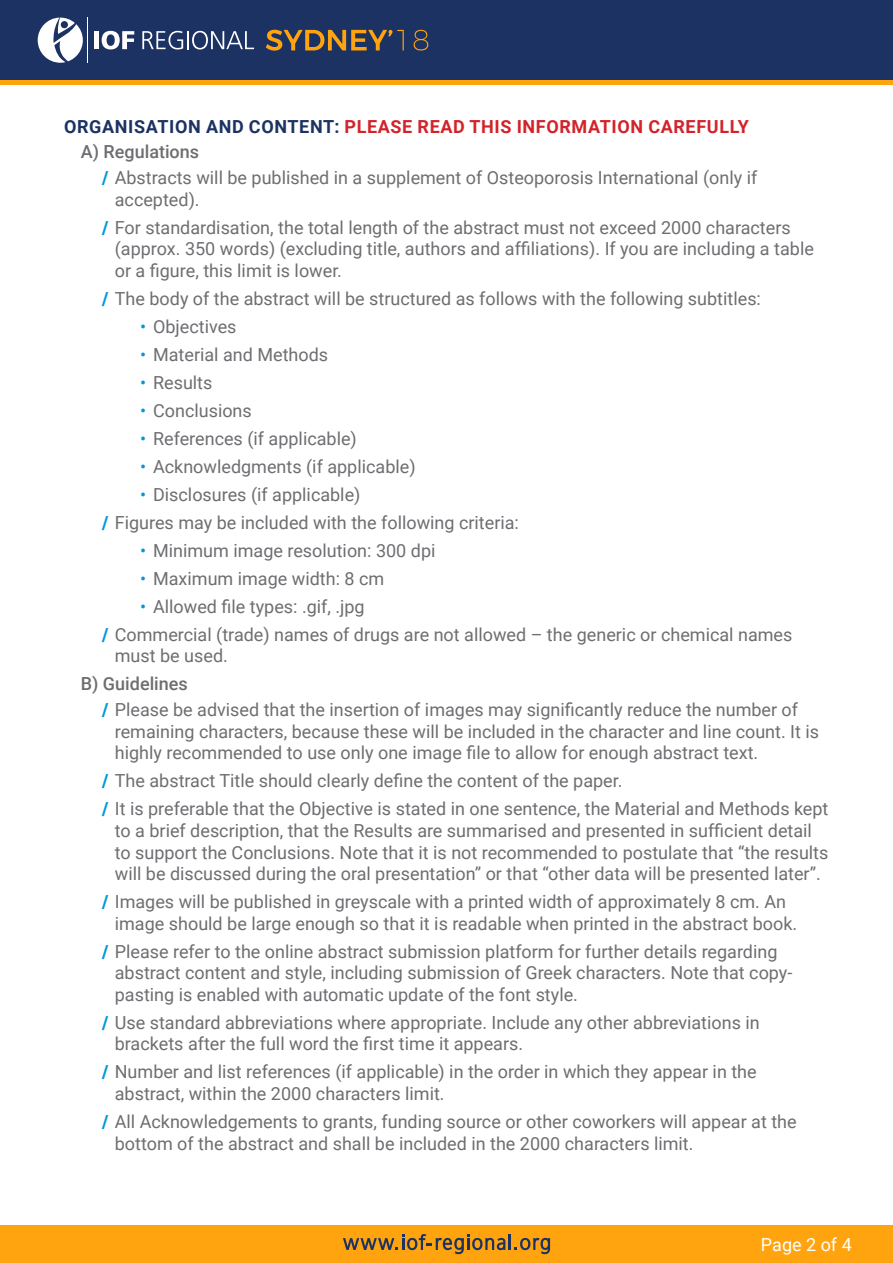
<style>
.page{position:relative;width:893px;height:1263px;background:#fff}
.page>*{position:absolute;margin:0;border:0;box-sizing:border-box;transform-origin:0 0}
.t1{font:18px/21.6px "Roboto";color:#6d6e71}
.t2{font:700 18px/25.8px "Roboto";letter-spacing:.035em;color:#d2232a}
.t3{font:18px "Roboto";color:#fff}
.s1{color:#1b3262}
.s2{font-weight:500;color:#6d6e71}
.s3{font-weight:900;color:#0099d8}
.s4{color:#0099d8}
.s5{font-weight:500}
</style>
<div class="page">
<div style="left:0;top:0;width:893px;height:80px;background:#1b3262"></div>
<div style="left:0;top:80px;width:893px;height:5px;background:#ffa40e"></div>
<svg style="left:266px;top:30px;width:138px;height:21px"></svg>
<svg style="left:414px;top:30px;width:14px;height:21px"></svg>
<hr style="left:87px;top:18px;width:1px;height:45px;background:#fff">
<svg style="left:142px;top:31px;width:112px;height:18px"></svg>
<div style="left:94px;top:31px;width:5px;height:18px;background:#fff"></div>
<svg style="left:102px;top:31px;width:32px;height:18px"></svg>
<svg style="left:38px;top:18px;width:45px;height:45px"></svg>
<div style="left:0;top:1225px;width:893px;height:38px;background:#ffa40e"></div>
<svg style="left:343px;top:1234px;width:207px;height:20px"></svg>
<p class="t2" style="left:81px;top:113px;width:669px;text-indent:-17px"><span class="s1">ORGANISATION AND CONTENT:</span> PLEASE READ THIS INFORMATION CAREFULLY<br><span class="s2">A) Regulations</span></p>
<p class="t1" style="left:115px;top:166px;width:644px;text-indent:-13px"><span class="s3">/</span> Abstracts will be published in a supplement of Osteoporosis International (only if accepted).</p>
<p class="t1" style="left:115px;top:216px;width:701px;text-indent:-13px"><span class="s3">/</span> For standardisation, the total length of the abstract must not exceed 2000 characters (approx. 350 words) (excluding title, authors and affiliations). If you are including a table or a figure, this limit is lower.</p>
<p class="t1" style="left:102px;top:287px;width:660px"><span class="s3">/</span> The body of the abstract will be structured as follows with the following subtitles:</p>
<p class="t1" style="left:140px;top:315px;width:98px"><span class="s4">•</span> Objectives</p>
<p class="t1" style="left:140px;top:343px;width:189px"><span class="s4">•</span> Material and Methods</p>
<p class="t1" style="left:140px;top:371px;width:74px"><span class="s4">•</span> Results</p>
<p class="t1" style="left:140px;top:399px;width:113px"><span class="s4">•</span> Conclusions</p>
<p class="t1" style="left:140px;top:427px;width:218px"><span class="s4">•</span> References (if applicable)</p>
<p class="t1" style="left:140px;top:455px;width:277px"><span class="s4">•</span> Acknowledgments (if applicable)</p>
<p class="t1" style="left:102px;top:480px;width:418px;line-height:27.9px;text-indent:38px"><span class="s4">•</span> Disclosures (if applicable)<br><span class="s3">/</span> Figures may be included with the following criteria:</p>
<p class="t1" style="left:140px;top:539px;width:297px"><span class="s4">•</span> Minimum image resolution: 300 dpi</p>
<p class="t1" style="left:140px;top:567px;width:245px"><span class="s4">•</span> Maximum image width: 8 cm</p>
<p class="t1" style="left:102px;top:592px;width:692px;line-height:27.9px;text-indent:38px"><span class="s4">•</span> Allowed file types: .gif, .jpg<br><span class="s3">/</span> Commercial (trade) names of drugs are not allowed – the generic or chemical names</p>
<p class="t1" style="left:115px;top:644px;width:115px">must be used.</p>
<p class="t1" style="left:102px;top:670px;width:698px;line-height:25.8px;text-indent:-21px"><span class="s5">B) Guidelines<br></span><span class="s3">/</span> Please be advised that the insertion of images may significantly reduce the number of</p>
<p class="t1" style="left:115px;top:720px;width:706px">remaining characters, because these will be included in the character and line count. It is highly recommended to use only one image file to allow for enough abstract text.</p>
<p class="t1" style="left:102px;top:766px;width:728px;line-height:27.9px"><span class="s3">/</span> The abstract Title should clearly define the content of the paper.<br><span class="s3">/</span> It is preferable that the Objective is stated in one sentence, the Material and Methods kept</p>
<p class="t1" style="left:115px;top:819px;width:715px">to a brief description, that the Results are summarised and presented in sufficient detail to support the Conclusions. Note that it is not recommended to postulate that “the results will be discussed during the oral presentation” or that “other data will be presented later”.</p>
<p class="t1" style="left:115px;top:890px;width:684px;text-indent:-13px"><span class="s3">/</span> Images will be published in greyscale with a printed width of approximately 8 cm. An image should be large enough so that it is readable when printed in the abstract book.</p>
<p class="t1" style="left:115px;top:940px;width:679px;text-indent:-13px"><span class="s3">/</span> Please refer to the online abstract submission platform for further details regarding abstract content and style, including submission of Greek characters. Note that copy&shy;pasting is enabled with automatic update of the font style.</p>
<p class="t1" style="left:115px;top:1011px;width:646px;text-indent:-13px"><span class="s3">/</span> Use standard abbreviations where appropriate. Include any other abbreviations in brackets after the full word the first time it appears.</p>
<p class="t1" style="left:115px;top:1060px;width:643px;text-indent:-13px"><span class="s3">/</span> Number and list references (if applicable) in the order in which they appear in the abstract, within the 2000 characters limit.</p>
<p class="t1" style="left:115px;top:1110px;width:683px;text-indent:-13px"><span class="s3">/</span> All Acknowledgements to grants, funding source or other coworkers will appear at the bottom of the abstract and shall be included in the 2000 characters limit.</p>
<p class="t3" style="left:761px;top:1232px;width:92px">Page 2 of 4</p>
</div>
